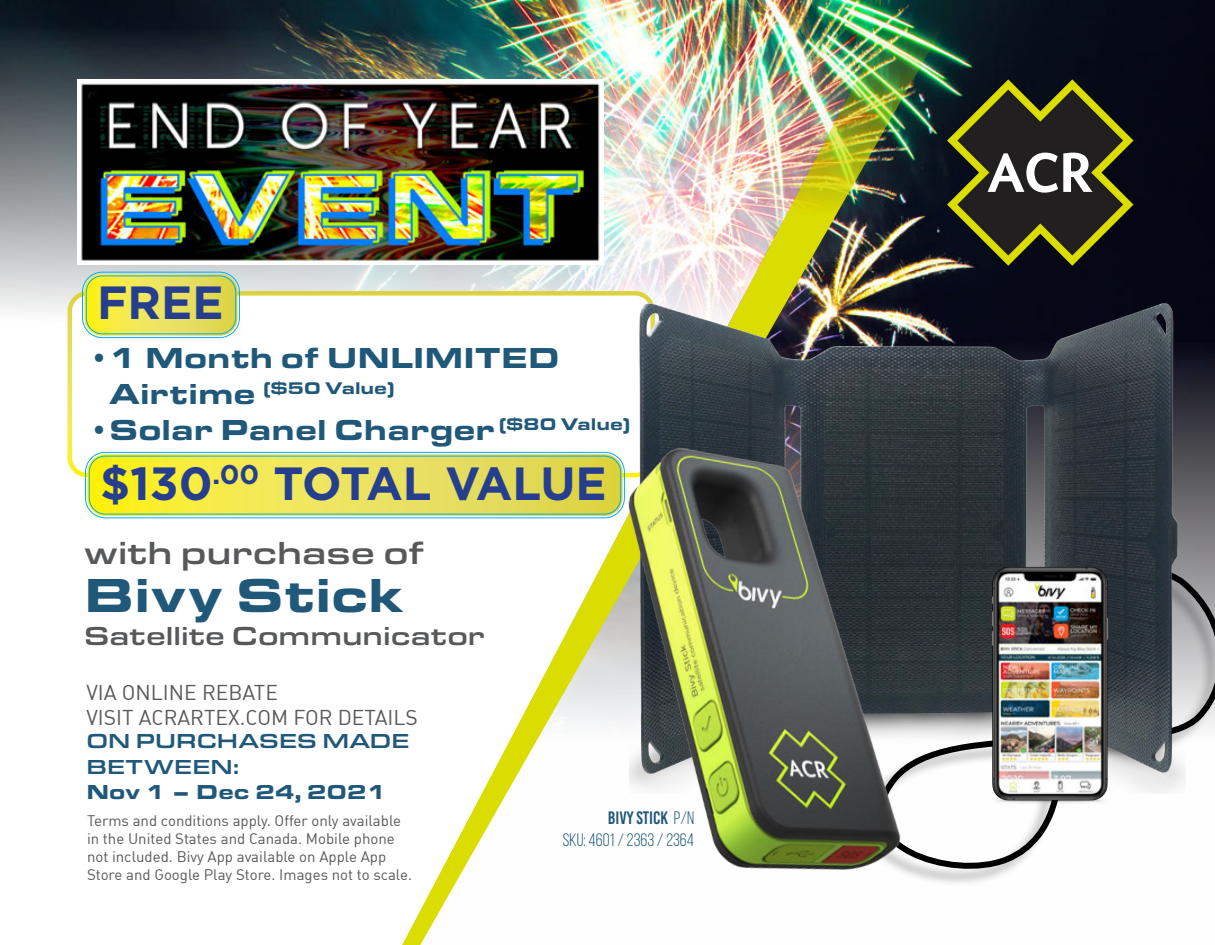
<style>
.page{position:relative;width:1215px;height:945px;background:#fff}
.page>*{position:absolute;margin:0;border:0;box-sizing:border-box;transform-origin:0 0}
.t1{font:900 49.5px "Eurostile Ext";color:#205879}
.t2{font:700 46.5px "Gotham";color:#253f8e}
.t3{font:500 33px "Eurostile Ext";color:#57585a}
.t4{font:900 30px "Eurostile Ext";color:#205879}
.t5{font:500 27px "Eurostile Ext";color:#57585a}
.t6{font:21px "DIN Regular Alternate";color:#57585a}
.t7{font:500 21px/25.2px "Eurostile Ext";color:#205879}
.t8{font:900 21px "Eurostile Ext";color:#205879}
.t9{font:18px "Bebas Neue";color:#205879}
.t10{font:18px "Bebas Kai";color:#205879}
.t11{font:900 17.55px "Eurostile Ext";color:#205879}
.t12{font:15px/18px "DIN Regular Alternate";color:#57585a}
.s1{font-size:30px}
.s2{font-family:"Bebas Neue"}
</style>
<div class="page">
<img style="left:959px;top:0;width:256px;height:558px">
<img style="left:899px;top:0;width:60px;height:297px">
<img style="left:0;top:0;width:899px;height:945px">
<div style="left:70px;top:293px;width:583px;height:182px;background:#fff;border-radius:18px"></div>
<div style="left:68px;top:291px;width:587px;height:186px;border:4px solid #fff;border-radius:18px"></div>
<img style="left:77px;top:79px;width:527px;height:186px">
<svg style="left:947px;top:79px;width:186px;height:187px;background:#3e3f24"></svg>
<svg style="left:87px;top:454px;width:484px;height:62px;background:#eae353"></svg>
<div style="left:85px;top:452px;width:540px;height:66px;border:1px solid #00aeef;border-radius:20px"></div>
<div style="left:89px;top:456px;width:532px;height:58px;border:1px solid #00aeef;border-radius:16px"></div>
<svg style="left:84px;top:274px;width:154px;height:62px;background:#e6e159"></svg>
<div style="left:82px;top:272px;width:158px;height:66px;border:1px solid #00aeef;border-radius:20px"></div>
<div style="left:86px;top:276px;width:150px;height:58px;border:1px solid #00aeef;border-radius:16px"></div>
<svg style="left:958px;top:558px;width:257px;height:325px"></svg>
<img style="left:639px;top:297px;width:546px;height:497px">
<img style="left:571px;top:430px;width:387px;height:470px">
<img style="left:976px;top:556px;width:149px;height:255px">
<p class="t2" style="left:97px;top:276px;width:128px">FREE</p>
<p class="t4" style="left:89px;top:336px;width:472px">•1 Month of UNLIMITED</p>
<p class="t11" style="left:109px;top:375px;width:287px"><span class="s1">Airtime</span> ($50 Value)</p>
<p class="t4" style="left:89px;top:408px;width:543px">•Solar Panel Charger <sup>($80</sup> <sup>Value)</sup></p>
<p class="t2" style="left:100px;top:456px;width:508px">$130<sup>.00</sup> TOTAL VALUE</p>
<p class="t3" style="left:84px;top:529px;width:341px">with purchase of</p>
<p class="t1" style="left:84px;top:558px;width:321px">Bivy Stick</p>
<p class="t5" style="left:84px;top:616px;width:402px">Satellite Communicator</p>
<p class="t6" style="left:86px;top:679px;width:193px">VIA ONLINE REBATE</p>
<p class="t6" style="left:86px;top:704px;width:333px">VISIT ACRARTEX.COM FOR DETAILS</p>
<p class="t7" style="left:86px;top:727px;width:325px">ON PURCHASES MADE<br>BETWEEN:</p>
<p class="t8" style="left:86px;top:776px;width:302px">Nov 1 – Dec 24, 2021</p>
<p class="t12" style="left:87px;top:811px;width:316px">Terms and conditions apply. Offer only available</p>
<p class="t12" style="left:87px;top:829px;width:327px">in the United States and Canada. Mobile phone not included. Bivy App available on Apple App<br>Store and Google Play Store. Images not to scale.</p>
<p class="t10" style="left:608px;top:808px;width:88px">BIVY STICK <span class="s2">P/N</span></p>
<p class="t9" style="left:563px;top:830px;width:133px">SKU: 4601 / 2363 / 2364</p>
</div>
